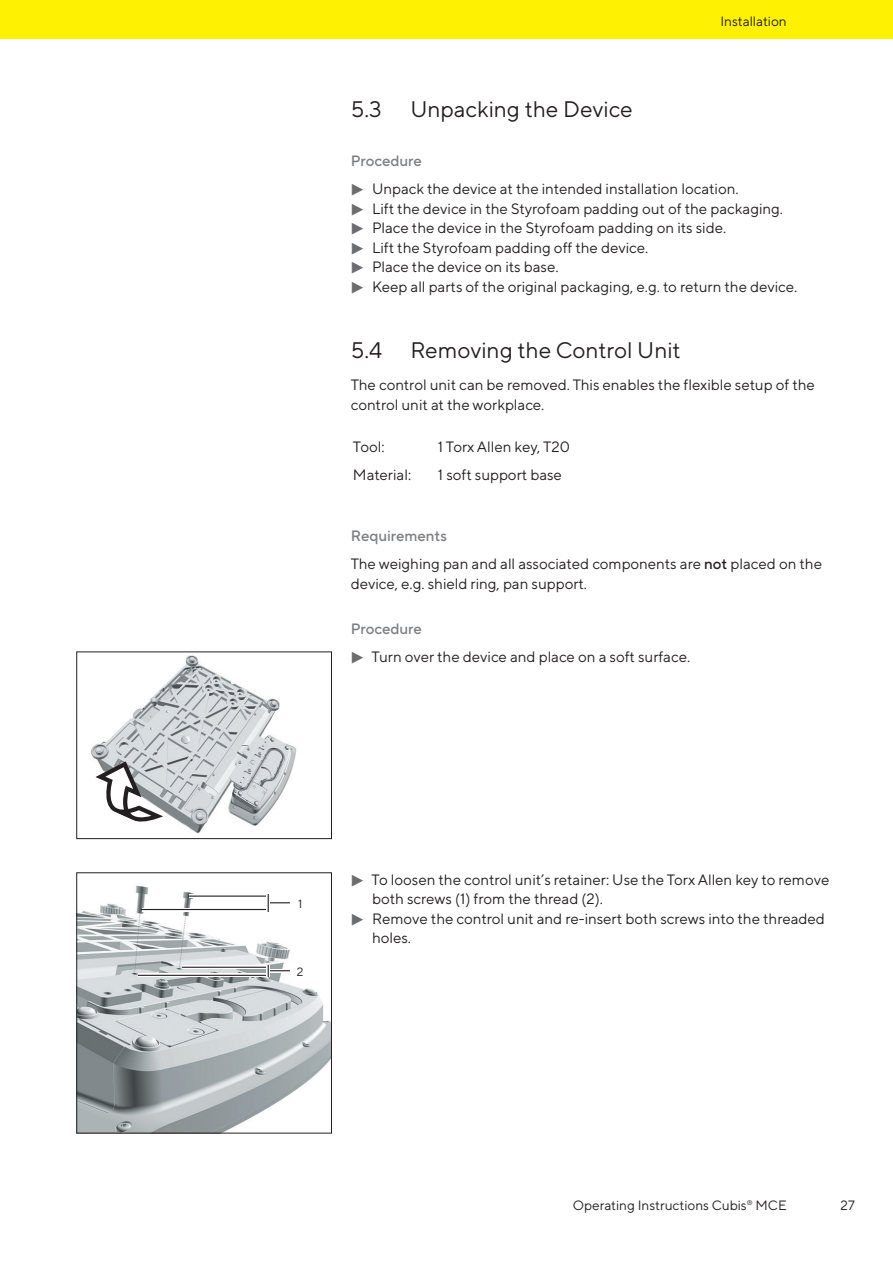
<style>
.page{position:relative;width:893px;height:1263px;background:#fff}
.page>*{position:absolute;margin:0;border:0;box-sizing:border-box;transform-origin:0 0}
.t1{font:22.5px "TT Norms Pro";color:#231f20}
.t2{font:15px/19.5px "TT Norms Pro";color:#231f20}
.t3{font:13.5px "TT Norms Pro";color:#231f20}
.t4{font:12px "TT Norms Pro";color:#231f20}
.s1{font-weight:500;color:#7c7e81}
.s2{font-family:"PIK7";color:#6c6d70}
.s3{font-weight:500}
</style>
<div class="page">
<div style="left:0;top:0;width:893px;height:38px;background:#fff101"></div>
<img style="left:91px;top:655px;width:206px;height:178px">
<div style="left:77px;top:652px;width:255px;height:187px;border:1px solid #231f20"></div>
<svg style="left:95px;top:761px;width:68px;height:62px"></svg>
<img style="left:79px;top:885px;width:251px;height:246px">
<hr style="left:138px;top:974px;width:132px;height:3px;background:#fff">
<hr style="left:138px;top:975px;width:132px;height:1px;background:#231f20">
<hr style="left:182px;top:966px;width:88px;height:3px;background:#fff">
<hr style="left:182px;top:967px;width:88px;height:1px;background:#231f20">
<svg style="left:267px;top:966px;width:22px;height:11px"></svg>
<hr style="left:142px;top:908px;width:128px;height:3px;background:#fff">
<hr style="left:142px;top:909px;width:128px;height:1px;background:#231f20">
<hr style="left:189px;top:895px;width:81px;height:3px;background:#fff">
<hr style="left:189px;top:895px;width:81px;height:2px;background:#231f20">
<hr style="left:267px;top:895px;width:3px;height:16px;background:#fff">
<svg style="left:268px;top:895px;width:21px;height:16px"></svg>
<p class="t3" style="left:720px;top:11px;width:68px">Installation</p>
<h1 class="t1" style="left:351px;top:93px;width:32px">5.3</h1>
<h1 class="t1" style="left:410px;top:93px;width:224px">Unpacking the Device</h1>
<p class="t2" style="left:351px;top:146px;width:389px;line-height:28px"><span class="s1">Procedure<br></span><span class="s2">t</span> Unpack the device at the intended installation location.</p>
<p class="t2" style="left:351px;top:198px;width:448px"><span class="s2">t</span> Lift the device in the Styrofoam padding out of the packaging. <span class="s2">t</span> Place the device in the Styrofoam padding on its side.<br><span class="s2">t</span> Lift the Styrofoam padding off the device.<br><span class="s2">t</span> Place the device on its base.<br><span class="s2">t</span> Keep all parts of the original packaging, e.g. to return the device.</p>
<h1 class="t1" style="left:351px;top:334px;width:331px">5.4 Removing the Control Unit</h1>
<p class="t2" style="left:351px;top:374px;width:466px">The control unit can be removed. This enables the flexible setup of the control unit at the workplace.</p>
<p class="t2" style="left:353px;top:436px;width:33px">Tool:</p>
<p class="t2" style="left:438px;top:436px;width:133px">1 Torx Allen key, T20</p>
<p class="t2" style="left:353px;top:464px;width:60px">Material:</p>
<p class="t2" style="left:438px;top:464px;width:125px">1 soft support base</p>
<p class="t2" style="left:351px;top:521px;width:473px;line-height:28px"><span class="s1">Requirements<br></span>The weighing pan and all associated components are <span class="s3">not</span> placed on the</p>
<p class="t2" style="left:351px;top:573px;width:238px">device, e.g. shield ring, pan support.</p>
<p class="t2" style="left:351px;top:613px;width:341px;line-height:28px"><span class="s1">Procedure<br></span><span class="s2">t</span> Turn over the device and place on a soft surface.</p>
<p class="t4" style="left:298px;top:895px;width:6px">1</p>
<p class="t4" style="left:297px;top:963px;width:8px">2</p>
<p class="t2" style="left:351px;top:869px;width:480px"><span class="s2">t</span> To loosen the control unit’s retainer: Use the Torx Allen key to remove</p>
<p class="t2" style="left:372px;top:888px;width:232px">both screws (1) from the thread (2).</p>
<p class="t2" style="left:351px;top:908px;width:476px"><span class="s2">t</span> Remove the control unit and re-insert both screws into the threaded</p>
<p class="t2" style="left:372px;top:927px;width:41px">holes.</p>
<p class="t3" style="left:573px;top:1195px;width:215px">Operating Instructions Cubis<sup>®</sup> MCE</p>
<p class="t3" style="left:841px;top:1195px;width:16px">27</p>
</div>
